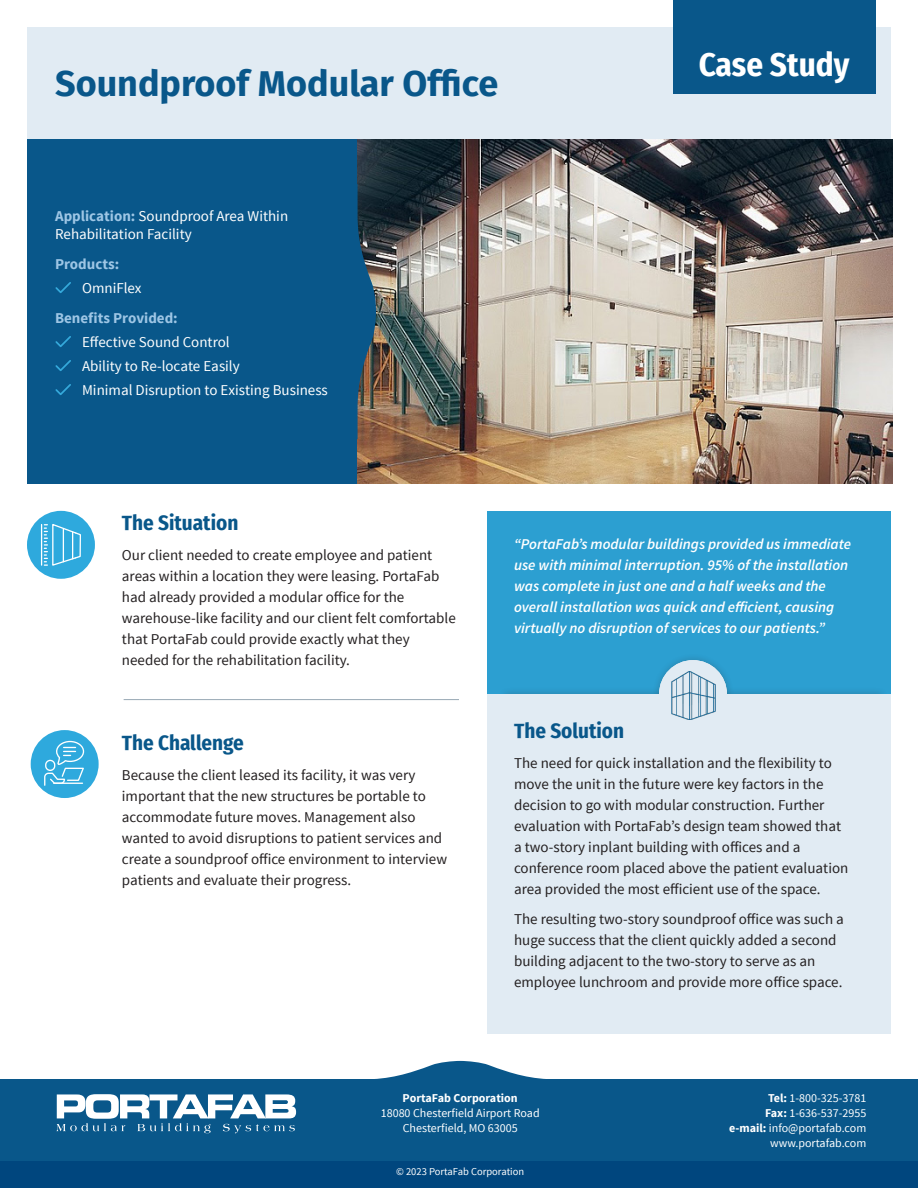
<style>
.page{position:relative;width:918px;height:1188px;background:#fff}
.page>*{position:absolute;margin:0;border:0;box-sizing:border-box;transform-origin:0 0}
.t1{font:700 36px "Fira Sans";color:#09578a}
.t2{font:700 33px "Fira Sans Condensed";color:#fff}
.t3{font:700 21px "Fira Sans Condensed";color:#09578a}
.t4{font:15px/21px "Source Sans Pro";color:#231f20}
.t5{font:italic 600 15px/21px "Source Sans Pro";color:#fff}
.t6{font:15px/18px "Source Sans Pro";color:#fff}
.t7{font:700 15px "Source Sans Pro";color:#9ec6e5}
.t8{font:12px/15px "Source Sans Pro";color:#fff;text-align:center}
.t9{font:700 12px "Source Sans Pro";color:#fff}
.t10{font:10.5px "Source Sans Pro";color:#fff}
.s1{font-weight:700;color:#9ec6e5}
.s2{font-weight:700}
</style>
<div class="page">
<div style="left:0;top:1079px;width:918px;height:109px;background:#09578a"></div>
<svg style="left:375px;top:1061px;width:170px;height:18px"></svg>
<div style="left:27px;top:27px;width:864px;height:112px;background:#e1ebf3"></div>
<div style="left:673px;top:0;width:202px;height:94px;background:#09578a"></div>
<svg style="left:56px;top:1094px;width:240px;height:39px"></svg>
<div style="left:0;top:1161px;width:918px;height:27px;background:#00467e"></div>
<div style="left:27px;top:139px;width:865px;height:345px;background:#09578a"></div>
<img style="left:357px;top:139px;width:535px;height:345px">
<img style="left:357px;top:184px;width:19px;height:255px">
<svg style="left:55px;top:282px;width:16px;height:11px"></svg>
<svg style="left:55px;top:336px;width:16px;height:11px"></svg>
<svg style="left:55px;top:360px;width:16px;height:11px"></svg>
<svg style="left:55px;top:384px;width:16px;height:11px"></svg>
<div style="left:27px;top:511px;width:68px;height:68px;background:#2ea9dd;border-radius:50%"></div>
<div style="left:31px;top:730px;width:68px;height:68px;background:#2ea9dd;border-radius:50%"></div>
<svg style="left:44px;top:740px;width:41px;height:46px"></svg>
<hr style="left:124px;top:699px;width:335px;height:1px;background:#98a8b4">
<hr style="left:41px;top:525px;width:1px;height:40px;background:#fff">
<svg style="left:44px;top:524px;width:37px;height:42px"></svg>
<div style="left:487px;top:511px;width:404px;height:185px;background:#2c9fd1"></div>
<div style="left:497px;top:686px;width:391px;height:165px;background:#2b99ca"></div>
<div style="left:652px;top:653px;width:82px;height:82px;background:#231f20;opacity:.25"></div>
<div style="left:659px;top:660px;width:68px;height:68px;background:#e1ebf3;border-radius:50%"></div>
<div style="left:487px;top:694px;width:404px;height:340px;background:#e1ebf3"></div>
<img style="left:671px;top:672px;width:44px;height:47px">
<p class="t1" style="left:55px;top:53px;width:445px">Soundproof Modular Office</p>
<p class="t6" style="left:55px;top:207px;width:235px"><span class="s1">Application:</span> Soundproof Area Within<br>Rehabilitation Facility</p>
<p class="t7" style="left:55px;top:255px;width:66px">Products:</p>
<p class="t6" style="left:82px;top:279px;width:61px">OmniFlex</p>
<p class="t7" style="left:55px;top:309px;width:124px">Benefits Provided:</p>
<p class="t6" style="left:82px;top:333px;width:149px">Effective Sound Control</p>
<p class="t6" style="left:82px;top:357px;width:159px">Ability to Re-locate Easily</p>
<p class="t6" style="left:82px;top:381px;width:247px">Minimal Disruption to Existing Business</p>
<h2 class="t2" style="left:699px;top:37px;width:152px">Case Study</h2>
<p class="t3" style="left:122px;top:506px;width:118px">The Situation</p>
<p class="t4" style="left:122px;top:545px;width:335px">Our client needed to create employee and patient areas within a location they were leasing. PortaFab had already provided a modular office for the warehouse-like facility and our client felt comfortable that PortaFab could provide exactly what they needed for the rehabilitation facility.</p>
<p class="t3" style="left:122px;top:725px;width:123px">The Challenge</p>
<p class="t4" style="left:122px;top:764px;width:327px">Because the client leased its facility, it was very important that the new structures be portable to accommodate future moves. Management also wanted to avoid disruptions to patient services and create a soundproof office environment to interview patients and evaluate their progress.</p>
<p class="t5" style="left:514px;top:533px;width:339px">“PortaFab’s modular buildings provided us immediate use with minimal interruption. 95% of the installation was complete in just one and a half weeks and the overall installation was quick and efficient, causing virtually no disruption of services to our patients.”</p>
<p class="t3" style="left:514px;top:713px;width:112px">The Solution</p>
<p class="t4" style="left:514px;top:753px;width:336px">The need for quick installation and the flexibility to move the unit in the future were key factors in the decision to go with modular construction. Further evaluation with PortaFab’s design team showed that a two-story inplant building with offices and a conference room placed above the patient evaluation area provided the most efficient use of the space.</p>
<p class="t4" style="left:514px;top:909px;width:331px">The resulting two-story soundproof office was such a huge success that the client quickly added a second building adjacent to the two-story to serve as an employee lunchroom and provide more office space.</p>
<p class="t9" style="left:403px;top:1090px;width:117px">PortaFab Corporation</p>
<p class="t8" style="left:381px;top:1106px;width:160px">18080 Chesterfield Airport Road<br>Chesterfield, MO 63005</p>
<p class="t10" style="left:396px;top:1165px;width:130px">© 2023 PortaFab Corporation</p>
<p class="t8" style="left:729px;top:1091px;width:139px;text-align:right"><span class="s2">Tel:</span> 1-800-325-3781<br><span class="s2">Fax:</span> 1-636-537-2955 <span class="s2">e-mail:</span> info@portafab.com www.portafab.com</p>
</div>
